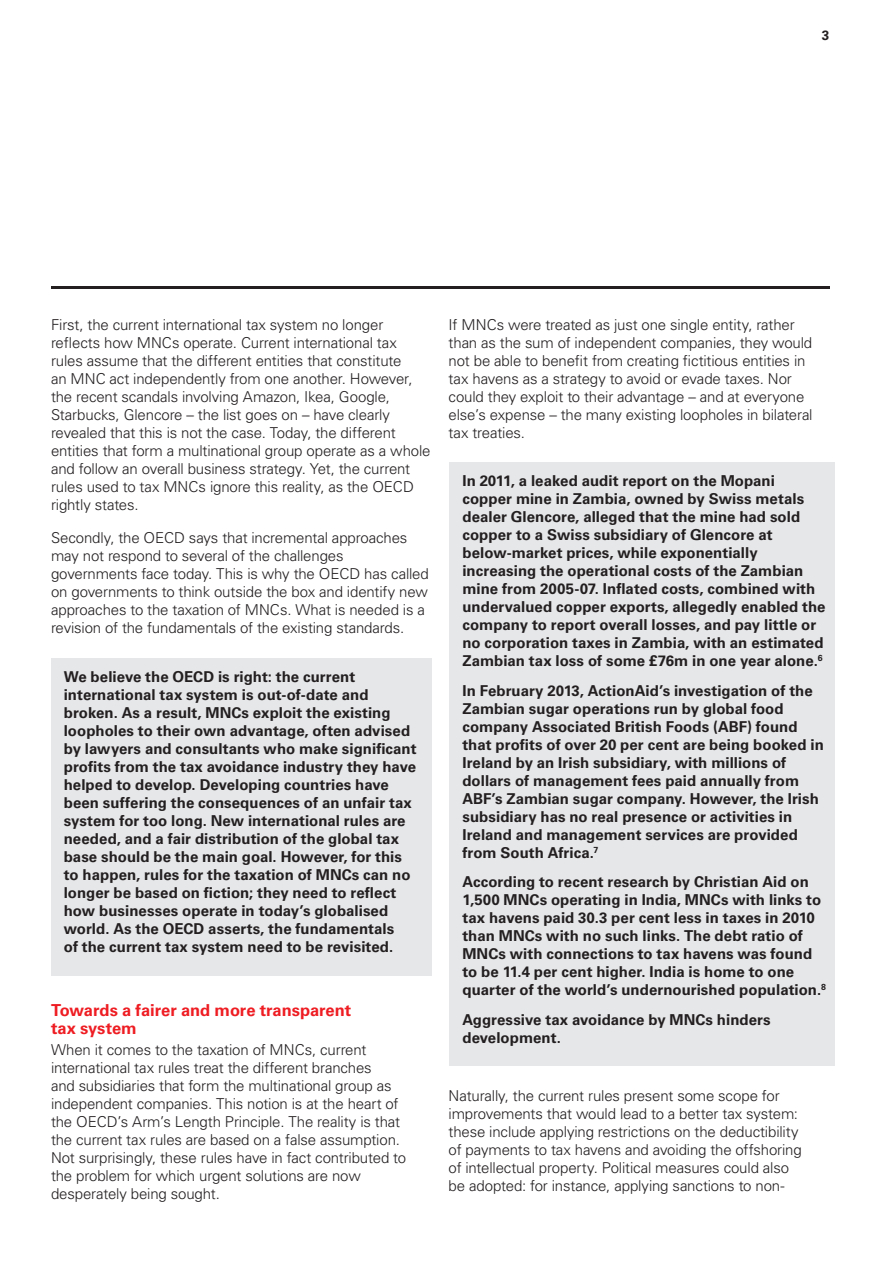
<style>
.page{position:relative;width:893px;height:1263px;background:#fff}
.page>*{position:absolute;margin:0;border:0;box-sizing:border-box;transform-origin:0 0}
.t1{font:700 16.5px/18px "Univers CA";letter-spacing:-.005em;color:#ee1d23}
.t2{font:700 15px/18px "Univers CA";color:#231f20}
.t3{font:300 15px/18px "Univers CA";letter-spacing:-.01em;color:#231f20}
.t4{font:700 13.5px "Univers CA";color:#231f20}
</style>
<div class="page">
<hr style="left:51px;top:286px;width:778px;height:2px;background:#231f20">
<div style="left:51px;top:658px;width:381px;height:317px;background:#e6e7e9"></div>
<div style="left:450px;top:462px;width:385px;height:603px;background:#e6e7e9"></div>
<p class="t4" style="left:822px;top:27px;width:9px">3</p>
<p class="t3" style="left:51px;top:316px;width:381px">First, the current international tax system no longer reflects how MNCs operate. Current international tax rules assume that the different entities that constitute<br>an MNC act independently from one another. However, the recent scandals involving Amazon, Ikea, Google, Starbucks, Glencore – the list goes on – have clearly revealed that this is not the case. Today, the different entities that form a multinational group operate as a whole and follow an overall business strategy. Yet, the current rules used to tax MNCs ignore this reality, as the OECD rightly states.</p>
<p class="t3" style="left:51px;top:528px;width:379px">Secondly, the OECD says that incremental approaches may not respond to several of the challenges governments face today. This is why the OECD has called on governments to think outside the box and identify new approaches to the taxation of MNCs. What is needed is a revision of the fundamentals of the existing standards.</p>
<p class="t2" style="left:64px;top:668px;width:354px">We believe the OECD is right: the current international tax system is out-of-date and broken. As a result, MNCs exploit the existing loopholes to their own advantage, often advised by lawyers and consultants who make significant profits from the tax avoidance industry they have helped to develop. Developing countries have been suffering the consequences of an unfair tax system for too long. New international rules are needed, and a fair distribution of the global tax base should be the main goal. However, for this to happen, rules for the taxation of MNCs can no longer be based on fiction; they need to reflect how businesses operate in today’s globalised world. As the OECD asserts, the fundamentals<br>of the current tax system need to be revisited.</p>
<p class="t1" style="left:51px;top:1001px;width:302px">Towards a fairer and more transparent tax system</p>
<p class="t3" style="left:51px;top:1041px;width:357px">When it comes to the taxation of MNCs, current international tax rules treat the different branches<br>and subsidiaries that form the multinational group as independent companies. This notion is at the heart of the OECD’s Arm’s Length Principle. The reality is that the current tax rules are based on a false assumption.<br>Not surprisingly, these rules have in fact contributed to the problem for which urgent solutions are now desperately being sought.</p>
<p class="t3" style="left:449px;top:316px;width:365px">If MNCs were treated as just one single entity, rather than as the sum of independent companies, they would not be able to benefit from creating fictitious entities in tax havens as a strategy to avoid or evade taxes. Nor could they exploit to their advantage – and at everyone else’s expense – the many existing loopholes in bilateral tax treaties.</p>
<p class="t2" style="left:462px;top:472px;width:365px">In 2011, a leaked audit report on the Mopani copper mine in Zambia, owned by Swiss metals dealer Glencore, alleged that the mine had sold copper to a Swiss subsidiary of Glencore at below-market prices, while exponentially increasing the operational costs of the Zambian mine from 2005-07. Inflated costs, combined with undervalued copper exports, allegedly enabled the company to report overall losses, and pay little or no corporation taxes in Zambia, with an estimated Zambian tax loss of some £76m in one year alone.<sup>6</sup></p>
<p class="t2" style="left:462px;top:681px;width:363px">In February 2013, ActionAid’s investigation of the Zambian sugar operations run by global food company Associated British Foods (ABF) found that profits of over 20 per cent are being booked in Ireland by an Irish subsidiary, with millions of dollars of management fees paid annually from ABF’s Zambian sugar company. However, the Irish subsidiary has no real presence or activities in Ireland and management services are provided from South Africa.<sup>7</sup></p>
<p class="t2" style="left:462px;top:873px;width:365px">According to recent research by Christian Aid on 1,500 MNCs operating in India, MNCs with links to tax havens paid 30.3 per cent less in taxes in 2010 than MNCs with no such links. The debt ratio of MNCs with connections to tax havens was found to be 11.4 per cent higher. India is home to one quarter of the world’s undernourished population.<sup>8</sup></p>
<p class="t2" style="left:462px;top:1010px;width:310px">Aggressive tax avoidance by MNCs hinders development.</p>
<p class="t3" style="left:449px;top:1086px;width:355px">Naturally, the current rules present some scope for improvements that would lead to a better tax system: these include applying restrictions on the deductibility of payments to tax havens and avoiding the offshoring of intellectual property. Political measures could also be adopted: for instance, applying sanctions to non-</p>
</div>
